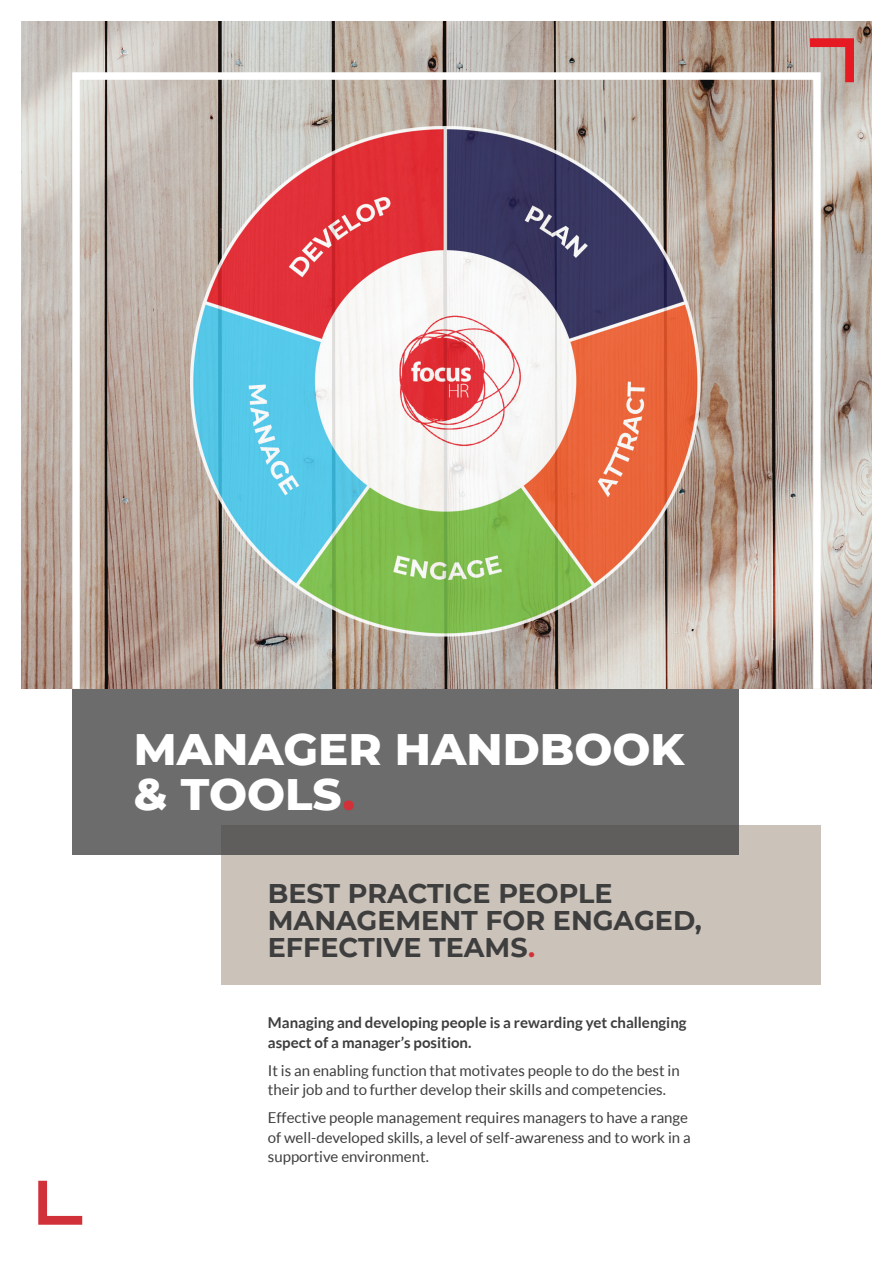
<style>
.page{position:relative;width:893px;height:1263px;background:#fff}
.page>*{position:absolute;margin:0;border:0;box-sizing:border-box;transform-origin:0 0}
.t1{font:800 45px/45px "Montserrat";color:#fff}
.t2{font:700 27px/27px "Montserrat";color:#3e3e3f}
.t3{font:15px/19.5px "Lato";color:#3e3e3f}
.t4{font:700 15px/19.5px "Lato";color:#3e3e3f}
.s1{color:#d13138}
</style>
<div class="page">
<img style="left:21px;top:21px;width:851px;height:668px">
<div style="left:72px;top:72px;width:749px;height:621px;border:8px solid #fff"></div>
<svg style="left:810px;top:38px;width:44px;height:44px;background:#cf8280"></svg>
<svg style="left:38px;top:1181px;width:44px;height:44px"></svg>
<div style="left:221px;top:825px;width:600px;height:159px;background:#cbc3b9"></div>
<div style="left:72px;top:689px;width:666px;height:166px;background:linear-gradient(to bottom,#6f6f71,#666565)"></div>
<h1 class="t1" style="left:134px;top:724px;width:552px">MANAGER HANDBOOK &amp; TOOLS<span class="s1">.</span></h1>
<h2 class="t2" style="left:268px;top:878px;width:435px">BEST PRACTICE PEOPLE<br>MANAGEMENT FOR ENGAGED,<br>EFFECTIVE TEAMS<span class="s1">.</span></h2>
<p class="t4" style="left:268px;top:1013px;width:420px">Managing and developing people is a rewarding yet challenging aspect of a manager’s position.</p>
<p class="t3" style="left:268px;top:1061px;width:413px">It is an enabling function that motivates people to do the best in their job and to further develop their skills and competencies.</p>
<p class="t3" style="left:268px;top:1108px;width:424px">Effective people management requires managers to have a range of well-developed skills, a level of self-awareness and to work in a supportive environment.</p>
</div>
